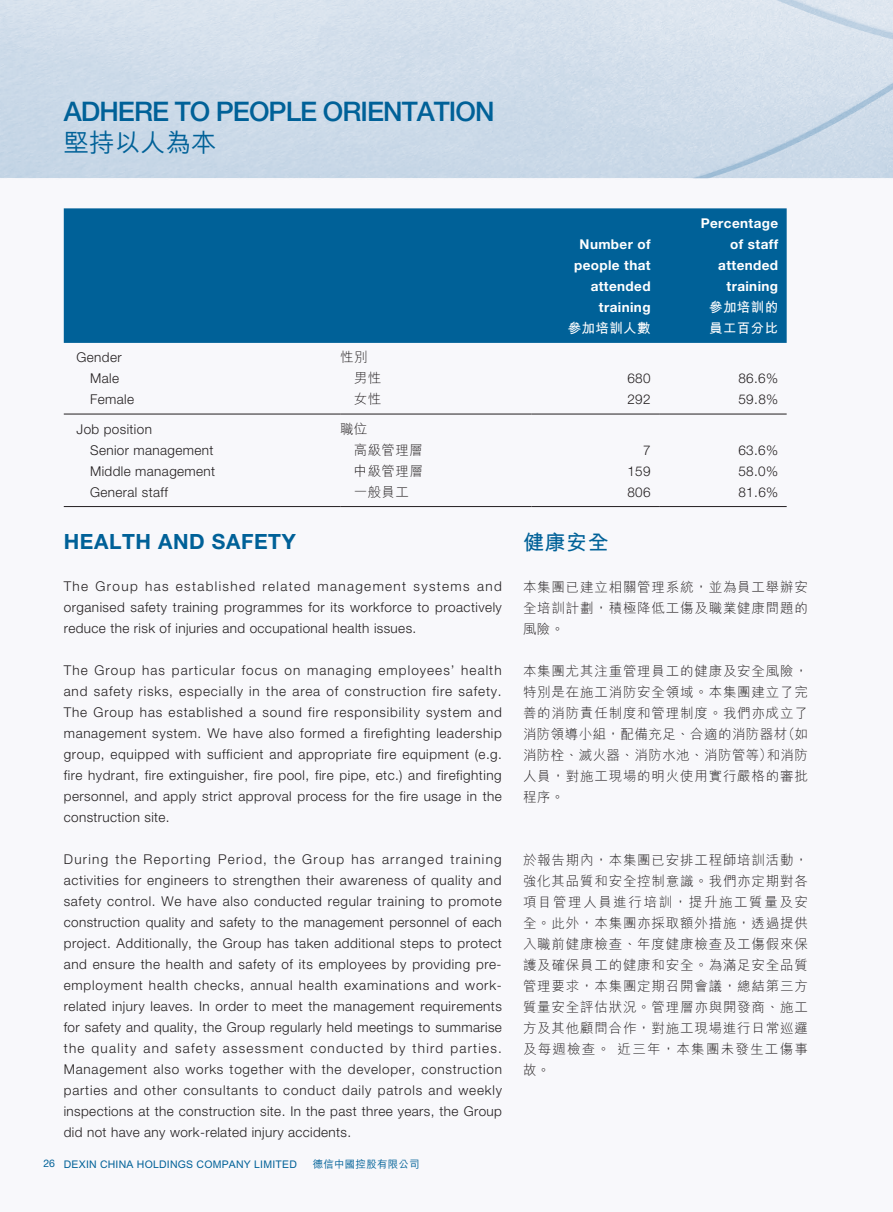
<style>
.page{position:relative;width:893px;height:1212px;background:#fff}
.page>*{position:absolute;margin:0;border:0;box-sizing:border-box;transform-origin:0 0}
.t1{font:500 27px "Helvetica Neue LT Std";letter-spacing:-.035em;color:#006198}
.t2{font:500 25.5px "M Hei HK";color:#006198}
.t3{font:700 21px "Helvetica Neue LT Std";letter-spacing:.03em;color:#006198}
.t4{font:700 21px "M Hei HK";color:#006198}
.t5{font:300 13.5px/21px "Helvetica Neue LT Std";letter-spacing:.03em;color:#231f20;text-align:justify}
.t6{font:300 13.5px/21px "M Hei HK";letter-spacing:.06em;color:#231f20;text-align:justify}
.t7{font:700 13.5px/21px "Helvetica Neue LT Std";letter-spacing:.03em;color:#fff;text-align:right}
.t8{font:700 13.5px/21px "M Hei HK";letter-spacing:.03em;color:#fff}
.t9{font:500 10.5px "M Hei HK";letter-spacing:.02em;color:#006198}
.s1{font-family:"Helvetica Neue LT Std";font-weight:400}
</style>
<div class="page">
<img style="left:0;top:0;width:893px;height:508px">
<div style="left:64px;top:208px;width:723px;height:135px;background:#006198"></div>
<hr style="left:64px;top:414px;width:276px;height:1px;background:#231f20">
<hr style="left:340px;top:414px;width:191px;height:1px;background:#231f20">
<hr style="left:531px;top:414px;width:128px;height:1px;background:#231f20">
<hr style="left:659px;top:414px;width:128px;height:1px;background:#231f20">
<hr style="left:64px;top:506px;width:276px;height:1px;background:#231f20">
<hr style="left:340px;top:506px;width:191px;height:1px;background:#231f20">
<hr style="left:531px;top:506px;width:128px;height:1px;background:#231f20">
<hr style="left:659px;top:506px;width:128px;height:1px;background:#231f20">
<h1 class="t1" style="left:64px;top:95px;width:432px">ADHERE TO PEOPLE ORIENTATION</h1>
<h2 class="t2" style="left:64px;top:124px;width:154px">堅持以人為本</h2>
<p class="t7" style="left:574px;top:233px;width:78px">Number of people that attended training</p>
<p class="t8" style="left:568px;top:316px;width:84px">參加培訓人數</p>
<p class="t7" style="left:701px;top:212px;width:79px">Percentage of staff attended training</p>
<p class="t8" style="left:709px;top:295px;width:71px">參加培訓的員工百分比</p>
<p class="t5" style="left:77px;top:347px;width:47px">Gender</p>
<p class="t6" style="left:340px;top:346px;width:29px">性別</p>
<p class="t5" style="left:90px;top:368px;width:30px">Male</p>
<p class="t6" style="left:354px;top:367px;width:29px">男性</p>
<p class="t5" style="left:627px;top:368px;width:25px">680</p>
<p class="t5" style="left:738px;top:368px;width:41px">86.6%</p>
<p class="t5" style="left:90px;top:389px;width:45px">Female</p>
<p class="t6" style="left:354px;top:388px;width:29px">女性</p>
<p class="t5" style="left:627px;top:389px;width:25px">292</p>
<p class="t5" style="left:738px;top:389px;width:41px">59.8%</p>
<p class="t5" style="left:77px;top:418px;width:77px">Job position</p>
<p class="t6" style="left:340px;top:418px;width:29px">職位</p>
<p class="t5" style="left:90px;top:439px;width:125px">Senior management</p>
<p class="t6" style="left:354px;top:439px;width:71px">高級管理層</p>
<p class="t5" style="left:643px;top:439px;width:9px">7</p>
<p class="t5" style="left:738px;top:439px;width:41px">63.6%</p>
<p class="t5" style="left:90px;top:460px;width:127px">Middle management</p>
<p class="t6" style="left:354px;top:460px;width:71px">中級管理層</p>
<p class="t5" style="left:627px;top:460px;width:25px">159</p>
<p class="t5" style="left:738px;top:460px;width:41px">58.0%</p>
<p class="t5" style="left:90px;top:481px;width:79px">General staff</p>
<p class="t6" style="left:354px;top:481px;width:57px">一般員工</p>
<p class="t5" style="left:627px;top:481px;width:25px">806</p>
<p class="t5" style="left:738px;top:481px;width:41px">81.6%</p>
<h3 class="t3" style="left:64px;top:528px;width:233px">HEALTH AND SAFETY</h3>
<p class="t5" style="left:64px;top:575px;width:440px">The Group has established related management systems and organised safety training programmes for its workforce to proactively reduce the risk of injuries and occupational health issues.</p>
<p class="t5" style="left:64px;top:659px;width:440px">The Group has particular focus on managing employees’ health and safety risks, especially in the area of construction fire safety.<br>The Group has established a sound fire responsibility system and management system. We have also formed a firefighting leadership group, equipped with sufficient and appropriate fire equipment (e.g. fire hydrant, fire extinguisher, fire pool, fire pipe, etc.) and firefighting personnel, and apply strict approval process for the fire usage in the construction site.</p>
<p class="t5" style="left:64px;top:848px;width:440px">During the Reporting Period, the Group has arranged training activities for engineers to strengthen their awareness of quality and safety control. We have also conducted regular training to promote construction quality and safety to the management personnel of each project. Additionally, the Group has taken additional steps to protect and ensure the health and safety of its employees by providing pre&shy;employment health checks, annual health examinations and work&shy;related injury leaves. In order to meet the management requirements for safety and quality, the Group regularly held meetings to summarise the quality and safety assessment conducted by third parties.<br>Management also works together with the developer, construction parties and other consultants to conduct daily patrols and weekly inspections at the construction site. In the past three years, the Group did not have any work-related injury accidents.</p>
<h3 class="t4" style="left:523px;top:527px;width:87px">健康安全</h3>
<p class="t6" style="left:523px;top:576px;width:286px">本集團已建立相關管理系統，並為員工舉辦安全培訓計劃，積極降低工傷及職業健康問題的風險。</p>
<p class="t6" style="left:523px;top:660px;width:286px">本集團尤其注重管理員工的健康及安全風險，特別是在施工消防安全領域。本集團建立了完善的消防責任制度和管理制度。我們亦成立了消防領導小組，配備充足、合適的消防器材（如消防栓、滅火器、消防水池、消防管等）和消防人員，對施工現場的明火使用實行嚴格的審批程序。</p>
<p class="t6" style="left:523px;top:849px;width:286px">於報告期內，本集團已安排工程師培訓活動，強化其品質和安全控制意識。我們亦定期對各項目管理人員進行培訓，提升施工質量及安全。此外，本集團亦採取額外措施，透過提供入職前健康檢查、年度健康檢查及工傷假來保護及確保員工的健康和安全。為滿足安全品質管理要求，本集團定期召開會議，總結第三方質量安全評估狀況。管理層亦與開發商、施工方及其他顧問合作，對施工現場進行日常巡邏及每週檢查。近三年，本集團未發生工傷事故。</p>
<p class="t9" style="left:43px;top:1156px;width:255px"><span class="s1">26</span> DEXIN CHINA HOLDINGS COMPANY LIMITED</p>
<p class="t9" style="left:313px;top:1156px;width:108px">德信中國控股有限公司</p>
</div>
